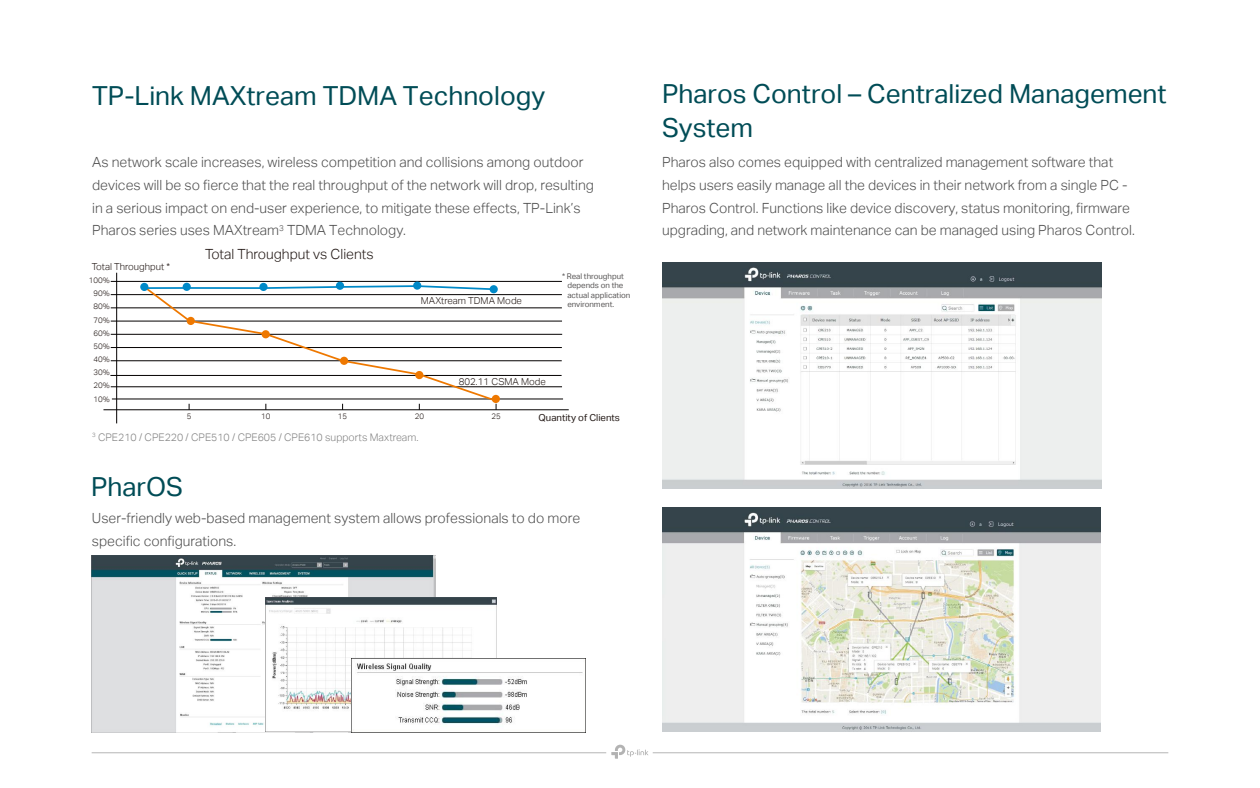
<style>
.page{position:relative;width:1260px;height:788px;background:#fff}
.page>*{position:absolute;margin:0;border:0;box-sizing:border-box;transform-origin:0 0}
.t1{font:26.25px/33.3px "TP Link Aktiv Regular";color:#004c56}
.t2{font:14px/22.8px "TP Link Aktiv Light";color:#4d4d4d}
.t3{font:14px "TP Link Aktiv Light";color:#221815}
.t4{font:10.5px "TP Link Aktiv Light";color:#818181}
.t5{font:9.62px "TP Link Aktiv Light";color:#221815}
.t6{font:9.62px "TP Link Aktiv Regular";color:#221815}
.t7{font:7.88px/9.5px "TP Link Aktiv Regular";color:#595757}
.t8{font:7.88px/13.7px "TP Link Aktiv Light";color:#221815}
.t9{font:6.12px "TP Link Aktiv Light";color:#818181}
</style>
<div class="page">
<img style="left:662px;top:262px;width:440px;height:226px">
<img style="left:662px;top:507px;width:438px;height:225px">
<hr style="left:92px;top:752px;width:514px;height:1px;background:#b6b5b5">
<hr style="left:653px;top:752px;width:515px;height:1px;background:#b6b5b5">
<svg style="left:611px;top:744px;width:37px;height:14px"></svg>
<img style="left:92px;top:555px;width:343px;height:177px">
<img style="left:265px;top:597px;width:232px;height:135px">
<img style="left:351px;top:658px;width:235px;height:74px">
<hr style="left:103px;top:409px;width:466px;height:1px;background:#040000">
<hr style="left:116px;top:273px;width:1px;height:150px;background:#040000">
<hr style="left:112px;top:398px;width:451px;height:1px;background:#040000">
<hr style="left:111px;top:386px;width:451px;height:1px;background:#040000">
<hr style="left:110px;top:375px;width:452px;height:1px;background:#040000">
<hr style="left:111px;top:360px;width:451px;height:1px;background:#040000">
<hr style="left:111px;top:347px;width:451px;height:1px;background:#040000">
<hr style="left:111px;top:334px;width:451px;height:1px;background:#040000">
<hr style="left:111px;top:321px;width:451px;height:1px;background:#040000">
<hr style="left:111px;top:307px;width:451px;height:1px;background:#040000">
<hr style="left:111px;top:294px;width:451px;height:1px;background:#040000">
<hr style="left:111px;top:281px;width:451px;height:1px;background:#040000">
<svg style="left:142px;top:291px;width:356px;height:112px"></svg>
<svg style="left:146px;top:284px;width:346px;height:7px"></svg>
<div style="left:183px;top:283px;width:8px;height:8px;background:#0089c8;border-radius:50%"></div>
<div style="left:140px;top:283px;width:8px;height:8px;background:#0089c8;border-radius:50%"></div>
<div style="left:259px;top:283px;width:9px;height:8px;background:#0089c8;border-radius:50%"></div>
<div style="left:336px;top:281px;width:8px;height:9px;background:#0089c8;border-radius:50%"></div>
<div style="left:413px;top:281px;width:8px;height:8px;background:#0089c8;border-radius:50%"></div>
<div style="left:490px;top:285px;width:8px;height:8px;background:#0089c8;border-radius:50%"></div>
<div style="left:187px;top:317px;width:8px;height:8px;background:#ee7800;border-radius:50%"></div>
<div style="left:340px;top:356px;width:8px;height:9px;background:#ee7800;border-radius:50%"></div>
<div style="left:415px;top:371px;width:8px;height:8px;background:#ee7800;border-radius:50%"></div>
<div style="left:492px;top:395px;width:8px;height:8px;background:#ee7800;border-radius:50%"></div>
<div style="left:262px;top:330px;width:8px;height:8px;background:#ee7800;border-radius:50%"></div>
<h1 class="t1" style="left:92px;top:79px;width:454px">TP-Link MAXtream TDMA Technology</h1>
<p class="t2" style="left:92px;top:151px;width:503px">As network scale increases, wireless competition and collisions among outdoor devices will be so fierce that the real throughput of the network will drop, resulting in a serious impact on end-user experience, to mitigate these effects, TP-Link’s Pharos series uses MAXtream<sup>3</sup> TDMA Technology.</p>
<p class="t5" style="left:92px;top:261px;width:80px">Total Throughput *</p>
<p class="t8" style="left:89px;top:274px;width:22px">100%</p>
<p class="t8" style="left:94px;top:299px;width:18px">80%<br>70%</p>
<p class="t8" style="left:94px;top:326px;width:18px">60%<br>50%</p>
<p class="t8" style="left:94px;top:352px;width:18px;line-height:13.1px;text-align:justify">40% 30% 20%</p>
<p class="t8" style="left:94px;top:393px;width:18px">10%</p>
<p class="t8" style="left:94px;top:286px;width:18px">90%</p>
<p class="t3" style="left:205px;top:246px;width:170px">Total Throughput vs Clients</p>
<p class="t5" style="left:421px;top:295px;width:103px">MAXtream TDMA Mode</p>
<p class="t7" style="left:567px;top:271px;width:65px;text-indent:-5px">* Real throughput depends on the actual application</p>
<p class="t7" style="left:567px;top:300px;width:49px">environment.</p>
<p class="t5" style="left:459px;top:376px;width:89px">802.11 CSMA Mode</p>
<p class="t8" style="left:187px;top:409px;width:6px">5</p>
<p class="t8" style="left:261px;top:409px;width:11px">10</p>
<p class="t8" style="left:338px;top:409px;width:11px">15</p>
<p class="t8" style="left:415px;top:409px;width:11px">20</p>
<p class="t8" style="left:491px;top:409px;width:11px">25</p>
<p class="t6" style="left:539px;top:412px;width:83px">Quantity of Clients</p>
<p class="t9" style="left:92px;top:431px;width:5px">3</p>
<p class="t4" style="left:98px;top:431px;width:322px">CPE210 / CPE220 / CPE510 / CPE605 / CPE610 supports Maxtream.</p>
<h1 class="t1" style="left:91px;top:470px;width:94px">PharOS</h1>
<p class="t2" style="left:92px;top:506px;width:490px">User-friendly web-based management system allows professionals to do more specific configurations.</p>
<h1 class="t1" style="left:662px;top:78px;width:506px">Pharos Control – Centralized Management<br>System</h1>
<p class="t2" style="left:662px;top:151px;width:474px">Pharos also comes equipped with centralized management software that helps users easily manage all the devices in their network from a single PC - Pharos Control. Functions like device discovery, status monitoring, firmware upgrading, and network maintenance can be managed using Pharos Control.</p>
</div>
